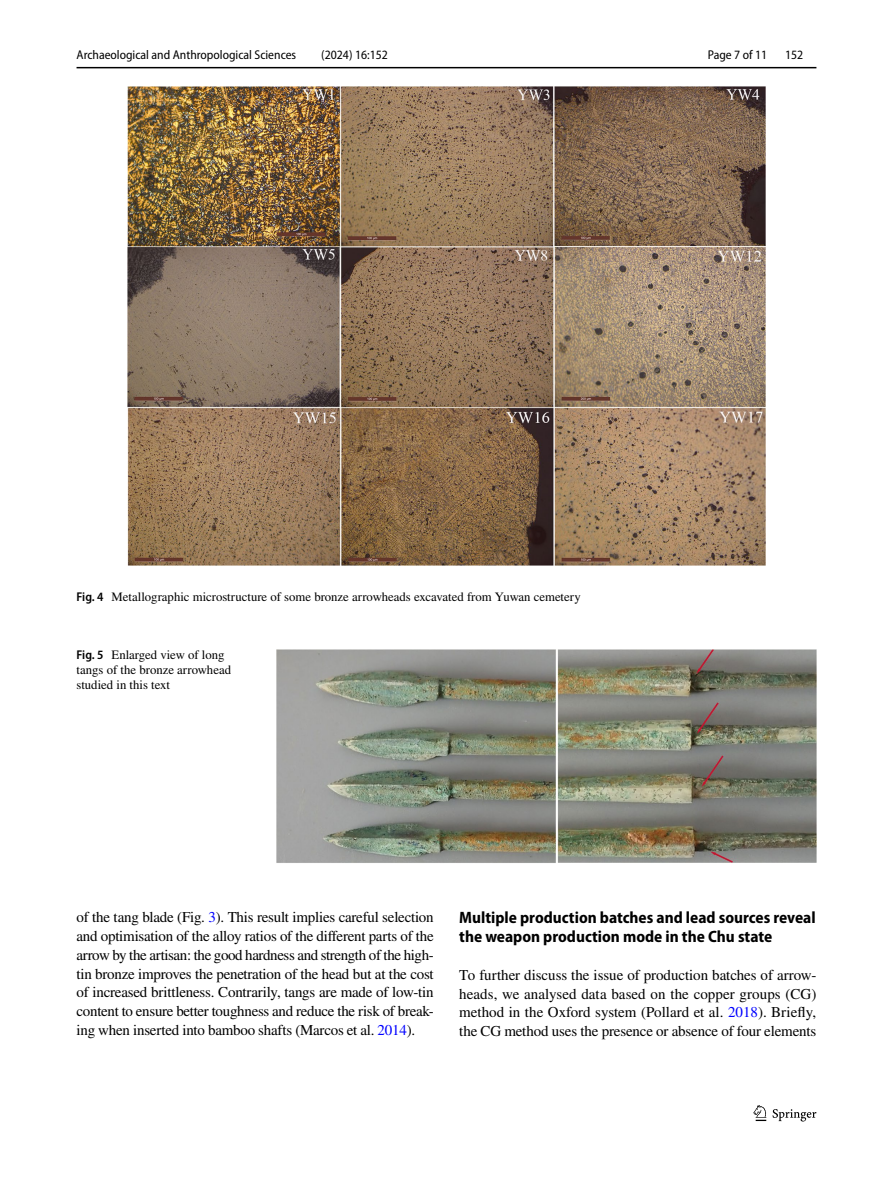
<style>
.page{position:relative;width:893px;height:1187px;background:#fff}
.page>*{position:absolute;margin:0;border:0;box-sizing:border-box;transform-origin:0 0}
.t1{font:700 semi-condensed 16.5px/18.8px "Myriad Pro";color:#000}
.t2{font:15px/18.8px "STIX";letter-spacing:-.015em;color:#000;text-align:justify}
.t3{font:12.75px/15px "STIX";color:#000}
.t4{font:semi-condensed 12.75px "Myriad Pro";color:#000}
.s1{font-family:"Myriad Pro";font-weight:600;font-stretch:semi-condensed}
.s2{color:#00f}
</style>
<div class="page">
<hr style="left:77px;top:67px;width:739px;height:1px;background:#000">
<svg style="left:753px;top:1105px;width:13px;height:15px"></svg>
<svg style="left:773px;top:1109px;width:43px;height:12px"></svg>
<img style="left:128px;top:87px;width:637px;height:478px">
<img style="left:276px;top:649px;width:540px;height:214px">
<p class="t4" style="left:77px;top:48px;width:221px">Archaeological and Anthropological Sciences</p>
<p class="t4" style="left:321px;top:48px;width:68px">(2024) 16:152</p>
<p class="t4" style="left:708px;top:48px;width:61px">Page 7 of 11</p>
<p class="t4" style="left:785px;top:48px;width:20px">152</p>
<p class="t3" style="left:77px;top:589px;width:506px"><span class="s1">Fig. 4</span> Metallographic microstructure of some bronze arrowheads excavated from Yuwan cemetery</p>
<p class="t3" style="left:77px;top:648px;width:156px"><span class="s1">Fig. 5</span> Enlarged view of long tangs of the bronze arrowhead studied in this text</p>
<p class="t2" style="left:77px;top:908px;width:359px">of the tang blade (Fig. <span class="s2">3</span>). This result implies careful selection and optimisation of the alloy ratios of the different parts of the arrow by the artisan: the good hardness and strength of the high&shy;tin bronze improves the penetration of the head but at the cost of increased brittleness. Contrarily, tangs are made of low-tin content to ensure better toughness and reduce the risk of break&shy;ing when inserted into bamboo shafts (Marcos et al. <span class="s2">2014</span>).</p>
<p class="t1" style="left:459px;top:908px;width:358px">Multiple production batches and lead sources reveal the weapon production mode in the Chu state</p>
<p class="t2" style="left:459px;top:966px;width:359px">To further discuss the issue of production batches of arrow&shy;heads, we analysed data based on the copper groups (CG) method in the Oxford system (Pollard et al. <span class="s2">2018</span>). Briefly, the CG method uses the presence or absence of four elements</p>
</div>
